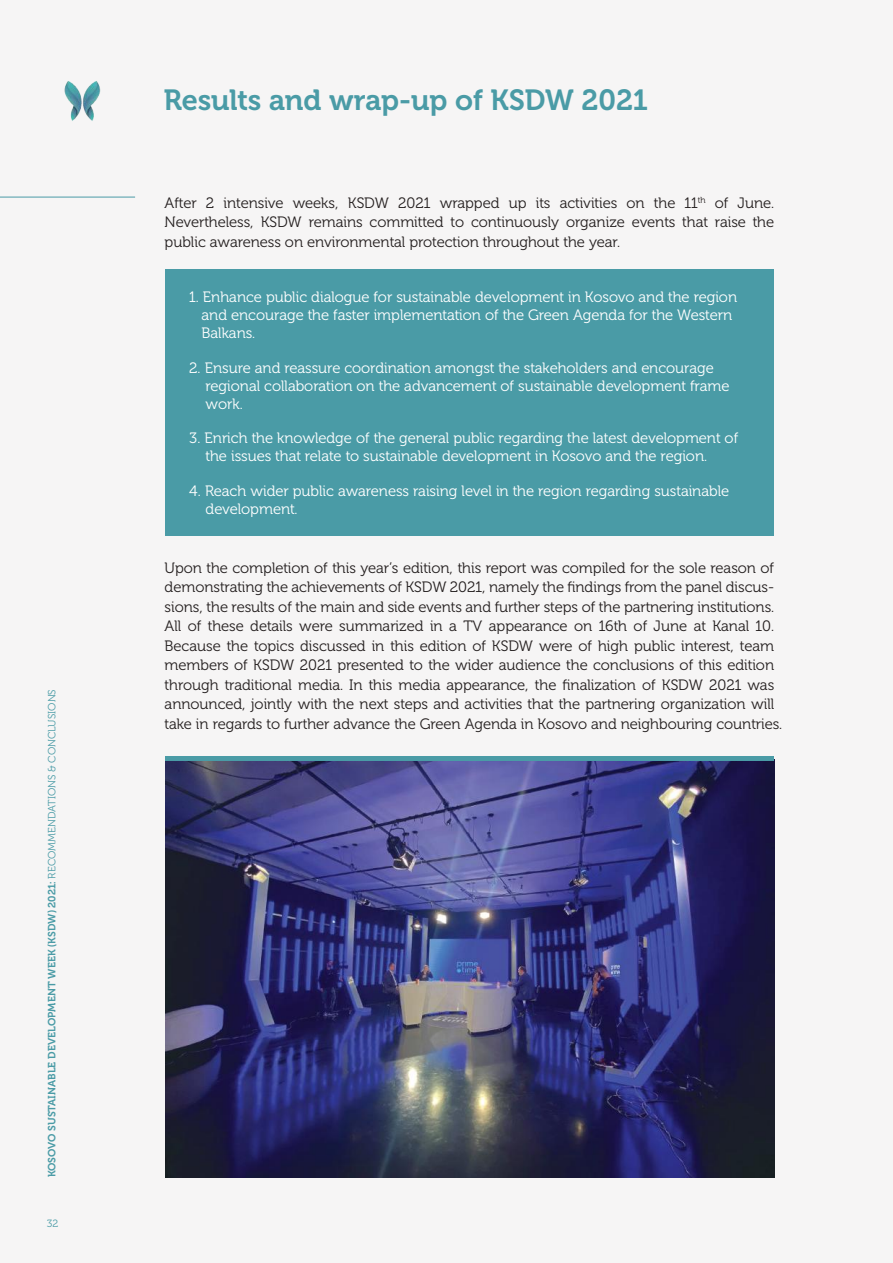
<style>
.page{position:relative;width:893px;height:1263px;background:#f6f5f5}
.page>*{position:absolute;margin:0;border:0;box-sizing:border-box;transform-origin:0 0}
.t1{font:29.1px "Museo Cyrl 700";color:#4a9ba6}
.t2{font:15px/19.5px "Museo Cyrl 300";color:#241f1f;text-align:justify}
.t3{font:15px/18px "Museo Cyrl 300";color:#fff}
.t4{font:10.5px "Museo Cyrl 700";color:#4a9ba6}
.t5{font:10.5px "Museo Cyrl 300";color:#4a9ba6}
.s1{font-family:"Museo Cyrl 300"}
</style>
<div class="page">
<hr style="left:0;top:197px;width:135px;height:1px;background:#4a9ba7">
<div style="left:166px;top:269px;width:608px;height:267px;background:#4a9ba6"></div>
<img style="left:64px;top:81px;width:37px;height:40px">
<img style="left:166px;top:761px;width:608px;height:416px">
<div style="left:166px;top:756px;width:608px;height:5px;background:#4a9ba6"></div>
<p class="t4" style="left:46px;top:1177px;width:490px;rotate:-90deg">KOSOVO SUSTAINABLE DEVELOPMENT WEEK (KSDW) 2021: <span class="s1">RECOMMENDATIONS &amp; CONCLUSIONS</span></p>
<p class="t5" style="left:47px;top:1217px;width:13px">32</p>
<h1 class="t1" style="left:164px;top:84px;width:485px">Results and wrap-up of KSDW 2021</h1>
<p class="t2" style="left:165px;top:193px;width:611px">After 2 intensive weeks, KSDW 2021 wrapped up its activities on the 11<sup>th</sup> of June.<br>Nevertheless, KSDW remains committed to continuously organize events that raise the public awareness on environmental protection throughout the year.</p>
<p class="t3" style="left:202px;top:289px;width:537px;text-indent:-12px">1. Enhance public dialogue for sustainable development in Kosovo and the region and encourage the faster implementation of the Green Agenda for the Western<br>Balkans.</p>
<p class="t3" style="left:206px;top:359px;width:525px;text-indent:-16px">2. Ensure and reassure coordination amongst the stakeholders and encourage regional collaboration on the advancement of sustainable development frame work.</p>
<p class="t3" style="left:206px;top:430px;width:534px;text-indent:-16px">3. Enrich the knowledge of the general public regarding the latest development of the issues that relate to sustainable development in Kosovo and the region.</p>
<p class="t3" style="left:206px;top:482px;width:525px;text-indent:-16px">4. Reach wider public awareness raising level in the region regarding sustainable development.</p>
<p class="t2" style="left:165px;top:558px;width:619px;text-align:left">Upon the completion of this year’s edition, this report was compiled for the sole reason of demonstrating the achievements of KSDW 2021, namely the findings from the panel discus&shy;sions, the results of the main and side events and further steps of the partnering institutions.<br>All of these details were summarized in a TV appearance on 16th of June at Kanal 10.<br>Because the topics discussed in this edition of KSDW were of high public interest, team members of KSDW 2021 presented to the wider audience the conclusions of this edition through traditional media. In this media appearance, the finalization of KSDW 2021 was announced, jointly with the next steps and activities that the partnering organization will take in regards to further advance the Green Agenda in Kosovo and neighbouring countries.</p>
</div>
